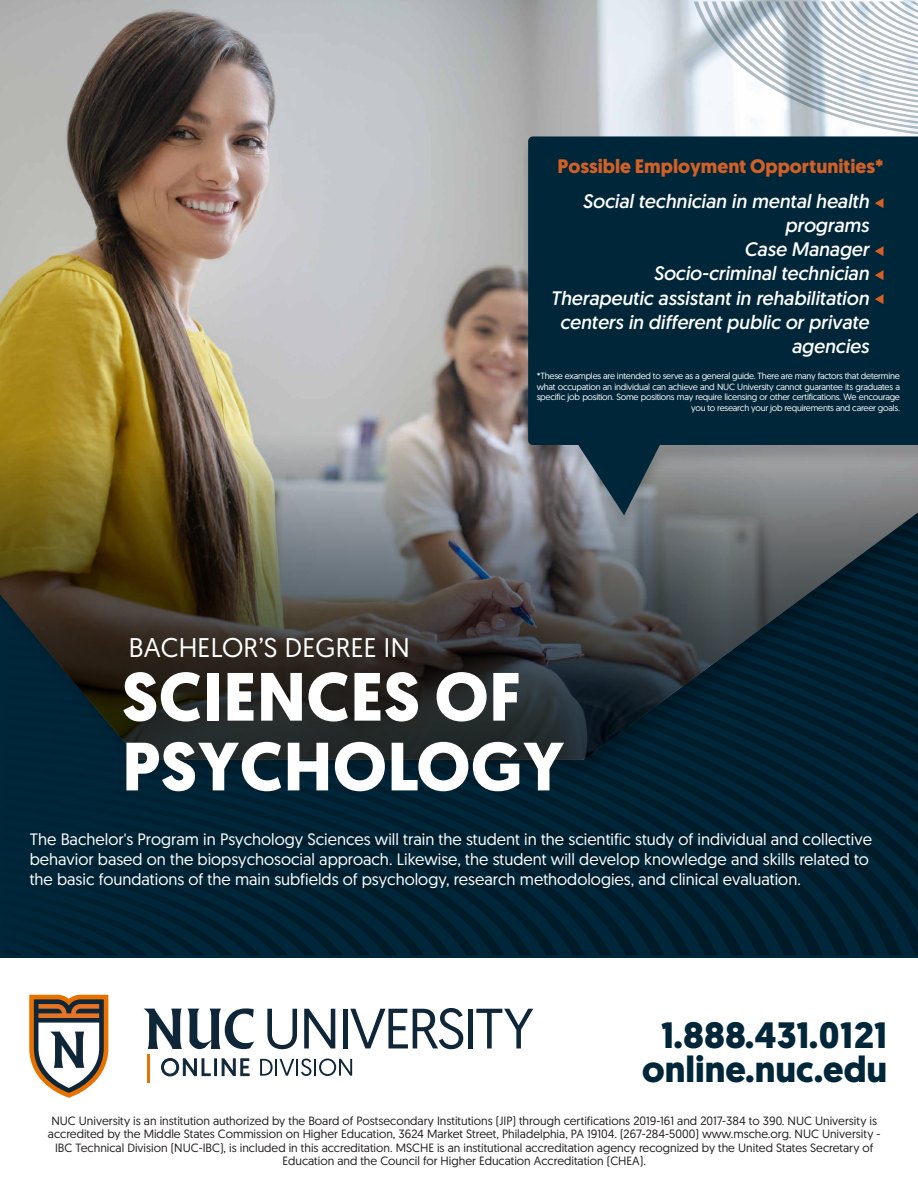
<style>
.page{position:relative;width:918px;height:1188px;background:#fff}
.page>*{position:absolute;margin:0;border:0;box-sizing:border-box;transform-origin:0 0}
.t1{font:700 86.1px "Geomanist";letter-spacing:.01em;color:#fff}
.t2{font:700 68.1px/69.8px "Geomanist";letter-spacing:.01em;color:#fff}
.t3{font:700 36.6px/34.5px "Geomanist";color:#00263a;text-align:center}
.t4{font:27px "Geomanist";letter-spacing:.01em;color:#fff}
.t5{font:italic 19.5px/24px "Geomanist";color:#fff;text-align:right}
.t6{font:700 19.5px "Geomanist";color:#d16027}
.t7{font:16.5px/19.8px "Geomanist";color:#fff}
.t8{font:12px/13.5px "Geomanist";color:#231f20;text-align:center}
.t9{font:9px/10.8px "Geomanist";letter-spacing:-.025em;color:#fff;text-align:right}
</style>
<div class="page">
<svg style="left:316px;top:912px;width:602px;height:43px;background:#002031"></svg>
<svg style="left:1px;top:825px;width:917px;height:87px;background:#002132"></svg>
<svg style="left:1px;top:803px;width:917px;height:22px;background:#023"></svg>
<svg style="left:1px;top:835px;width:315px;height:120px;background:#002334"></svg>
<svg style="left:1px;top:787px;width:917px;height:16px;background:#023"></svg>
<img style="left:0;top:760px;width:918px;height:27px">
<img style="left:0;top:0;width:916px;height:433px">
<img style="left:0;top:433px;width:918px;height:327px">
<svg style="left:694px;top:2px;width:224px;height:132px"></svg>
<img style="left:524px;top:134px;width:394px;height:392px">
<div style="left:528px;top:136px;width:390px;height:309px;background:#002639"></div>
<svg style="left:538px;top:441px;width:380px;height:127px;background:#6b7276"></svg>
<svg style="left:875px;top:198px;width:9px;height:10px"></svg>
<svg style="left:875px;top:246px;width:9px;height:10px"></svg>
<svg style="left:875px;top:270px;width:9px;height:10px"></svg>
<svg style="left:875px;top:294px;width:9px;height:10px"></svg>
<svg style="left:188px;top:1008px;width:66px;height:41px"></svg>
<svg style="left:144px;top:1009px;width:38px;height:40px"></svg>
<svg style="left:267px;top:1009px;width:30px;height:40px"></svg>
<svg style="left:304px;top:1009px;width:31px;height:39px"></svg>
<hr style="left:343px;top:1009px;width:4px;height:39px;background:#0f2639">
<svg style="left:350px;top:1008px;width:113px;height:41px"></svg>
<div style="left:468px;top:1009px;width:5px;height:39px;background:#0f2639"></div>
<svg style="left:476px;top:1009px;width:57px;height:39px"></svg>
<svg style="left:29px;top:995px;width:79px;height:103px"></svg>
<hr style="left:147px;top:1054px;width:3px;height:28px;background:#e87200">
<svg style="left:161px;top:1058px;width:89px;height:18px"></svg>
<svg style="left:260px;top:1059px;width:92px;height:17px"></svg>
<h3 class="t6" style="left:557px;top:153px;width:328px">Possible Employment Opportunities*</h3>
<h1 class="t1" style="left:495px;top:149px;width:418px">SCIENCE O</h1>
<h3 class="t5" style="left:550px;top:189px;width:320px">Social technician in mental health programs<br>Case Manager<br>Socio-criminal technician<br>Therapeutic assistant in rehabilitation centers in different public or private agencies</h3>
<p class="t9" style="left:537px;top:370px;width:365px">*These examples are intended to serve as a general guide. There are many factors that determine what occupation an individual can achieve and NUC University cannot guarantee its graduates a specific job position. Some positions may require licensing or other certifications. We encourage you to research your job requirements and career goals.</p>
<h3 class="t4" style="left:129px;top:630px;width:282px">BACHELOR’S DEGREE IN</h3>
<h2 class="t2" style="left:122px;top:662px;width:444px">SCIENCES OF<br>PSYCHOLOGY</h2>
<p class="t7" style="left:30px;top:829px;width:844px">The Bachelor's Program in Psychology Sciences will train the student in the scientific study of individual and collective behavior based on the biopsychosocial approach. Likewise, the student will develop knowledge and skills related to the basic foundations of the main subfields of psychology, research methodologies, and clinical evaluation.</p>
<h3 class="t3" style="left:642px;top:1018px;width:246px">1.888.431.0121 online.nuc.edu</h3>
<p class="t8" style="left:48px;top:1113px;width:834px">NUC University is an institution authorized by the Board of Postsecondary Institutions (JIP) through certifications 2019-161 and 2017-384 to 390. NUC University is accredited by the Middle States Commission on Higher Education, 3624 Market Street, Philadelphia, PA 19104. (267-284-5000) www.msche.org. NUC University - IBC Technical Division (NUC-IBC), is included in this accreditation. MSCHE is an institutional accreditation agency recognized by the United States Secretary of Education and the Council for Higher Education Accreditation (CHEA).</p>
</div>
